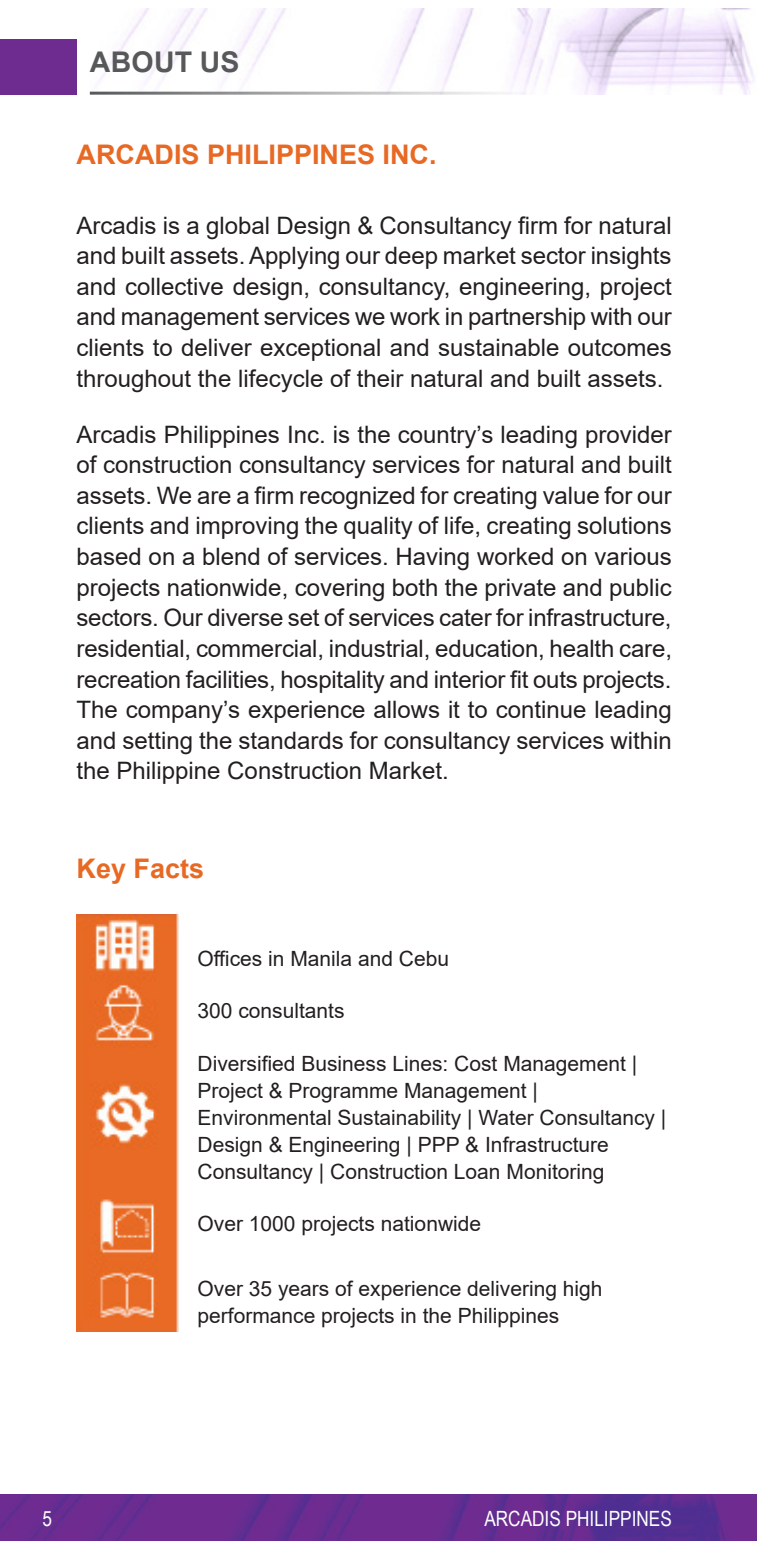
<style>
.page{position:relative;width:757px;height:1548px;background:#fff}
.page>*{position:absolute;margin:0;border:0;box-sizing:border-box;transform-origin:0 0}
.t1{font:700 28.5px "Arial";letter-spacing:.01em;color:#57585a}
.t2{font:700 27px "Arial";color:#e86924}
.t3{font:24px/30.6px "Arial";color:#231f20;text-align:justify}
.t4{font:21px/27px "Arial";color:#231f20}
.t5{font:21px "Arial Narrow";color:#fff}
</style>
<div class="page">
<img style="left:89px;top:9px;width:665px;height:86px">
<hr style="left:90px;top:92px;width:446px;height:3px;background:#57585a">
<div style="left:0;top:39px;width:77px;height:56px;background:#6e2c91"></div>
<img style="left:0;top:1494px;width:757px;height:46px">
<img style="left:77px;top:914px;width:101px;height:417px">
<p class="t1" style="left:90px;top:42px;width:151px">ABOUT US</p>
<p class="t2" style="left:77px;top:136px;width:362px">ARCADIS PHILIPPINES INC.</p>
<p class="t3" style="left:77px;top:210px;width:597px">Arcadis is a global Design &amp; Consultancy firm for natural and built assets. Applying our deep market sector insights and collective design, consultancy, engineering, project and management services we work in partnership with our clients to deliver exceptional and sustainable outcomes throughout the lifecycle of their natural and built assets.</p>
<p class="t3" style="left:77px;top:419px;width:597px">Arcadis Philippines Inc. is the country’s leading provider of construction consultancy services for natural and built assets. We are a firm recognized for creating value for our clients and improving the quality of life, creating solutions based on a blend of services. Having worked on various projects nationwide, covering both the private and public sectors. Our diverse set of services cater for infrastructure, residential, commercial, industrial, education, health care, recreation facilities, hospitality and interior fit outs projects.<br>The company’s experience allows it to continue leading and setting the standards for consultancy services within the Philippine Construction Market.</p>
<p class="t2" style="left:77px;top:849px;width:129px">Key Facts</p>
<p class="t4" style="left:197px;top:945px;width:253px">Offices in Manila and Cebu</p>
<p class="t4" style="left:197px;top:997px;width:149px">300 consultants</p>
<p class="t4" style="left:197px;top:1050px;width:470px">Diversified Business Lines: Cost Management | Project &amp; Programme Management | Environmental Sustainability | Water Consultancy | Design &amp; Engineering | PPP &amp; Infrastructure Consultancy | Construction Loan Monitoring</p>
<p class="t4" style="left:197px;top:1210px;width:285px">Over 1000 projects nationwide</p>
<p class="t4" style="left:197px;top:1275px;width:407px">Over 35 years of experience delivering high performance projects in the Philippines</p>
<p class="t5" style="left:43px;top:1503px;width:11px">5</p>
<p class="t5" style="left:484px;top:1503px;width:189px">ARCADIS PHILIPPINES</p>
</div>
